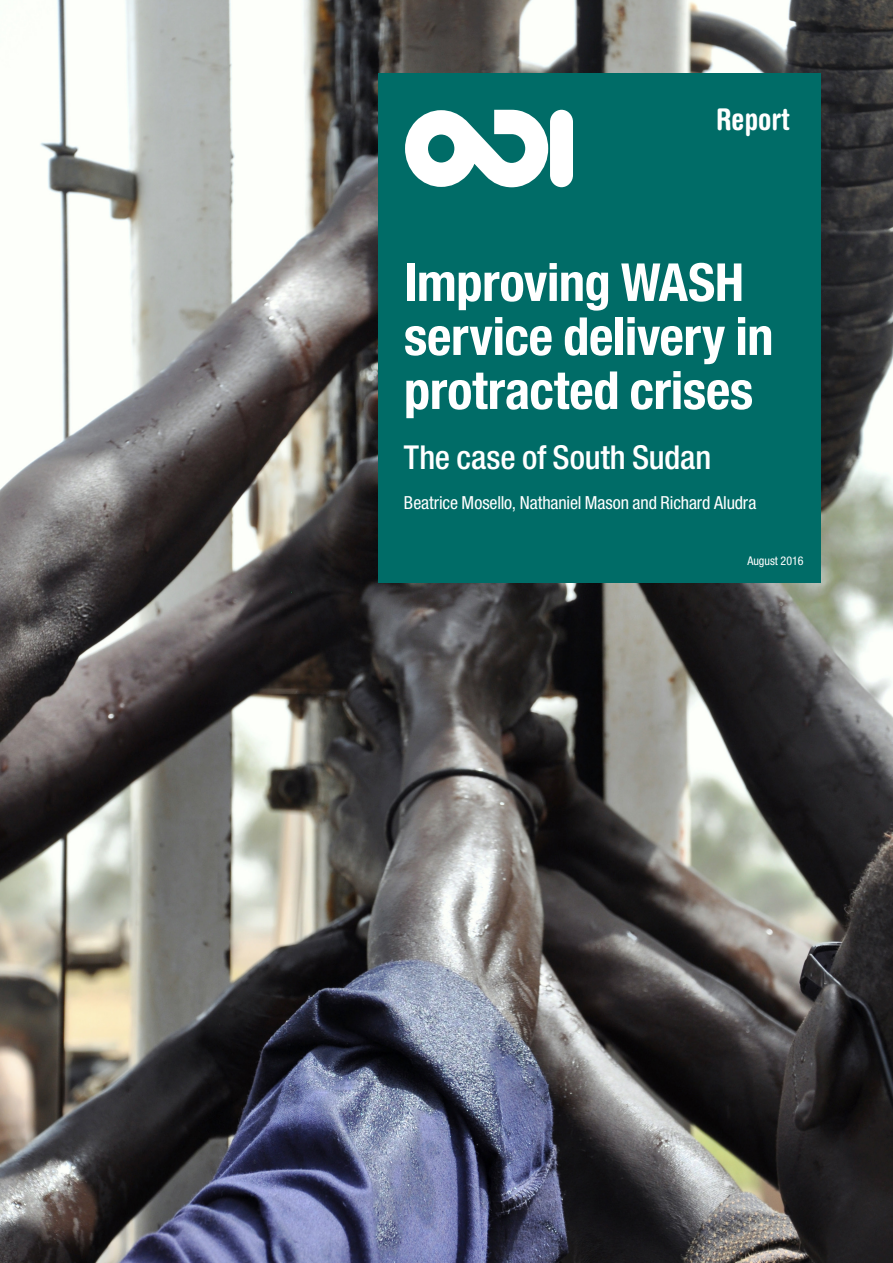
<style>
.page{position:relative;width:893px;height:1263px;background:#fff}
.page>*{position:absolute;margin:0;border:0;box-sizing:border-box;transform-origin:0 0}
.t1{font:700 condensed 52.5px/54px "Helvetica Neue LT Std";letter-spacing:-.005em;color:#fff}
.Subtitle{font:500 condensed 33px "Helvetica Neue LT Std";letter-spacing:-.005em;color:#fff}
.Series_name{font:700 condensed 30px "Helvetica Rounded LT Std";color:#fff}
.Authors{font:condensed 18px "Helvetica Neue LT Std";letter-spacing:-.005em;color:#fff}
.Date{font:condensed 12px "Helvetica Neue LT Std";color:#fff}
</style>
<div class="page">
<img style="left:0;top:0;width:893px;height:1263px">
<div style="left:378px;top:74px;width:443px;height:498px;background:#006c67"></div>
<div style="left:378px;top:538px;width:443px;height:44px;background:#006c67"></div>
<svg style="left:405px;top:110px;width:168px;height:77px"></svg>
<p class="Series_name" style="left:716px;top:101px;width:75px">Report</p>
<p class="t1" style="left:404px;top:255px;width:371px">Improving WASH service delivery in protracted crises</p>
<p class="Subtitle" style="left:404px;top:438px;width:309px">The case of South Sudan</p>
<p class="Authors" style="left:404px;top:492px;width:354px">Beatrice Mosello, Nathaniel Mason and Richard Aludra</p>
<p class="Date" style="left:747px;top:554px;width:58px">August 2016</p>
</div>
